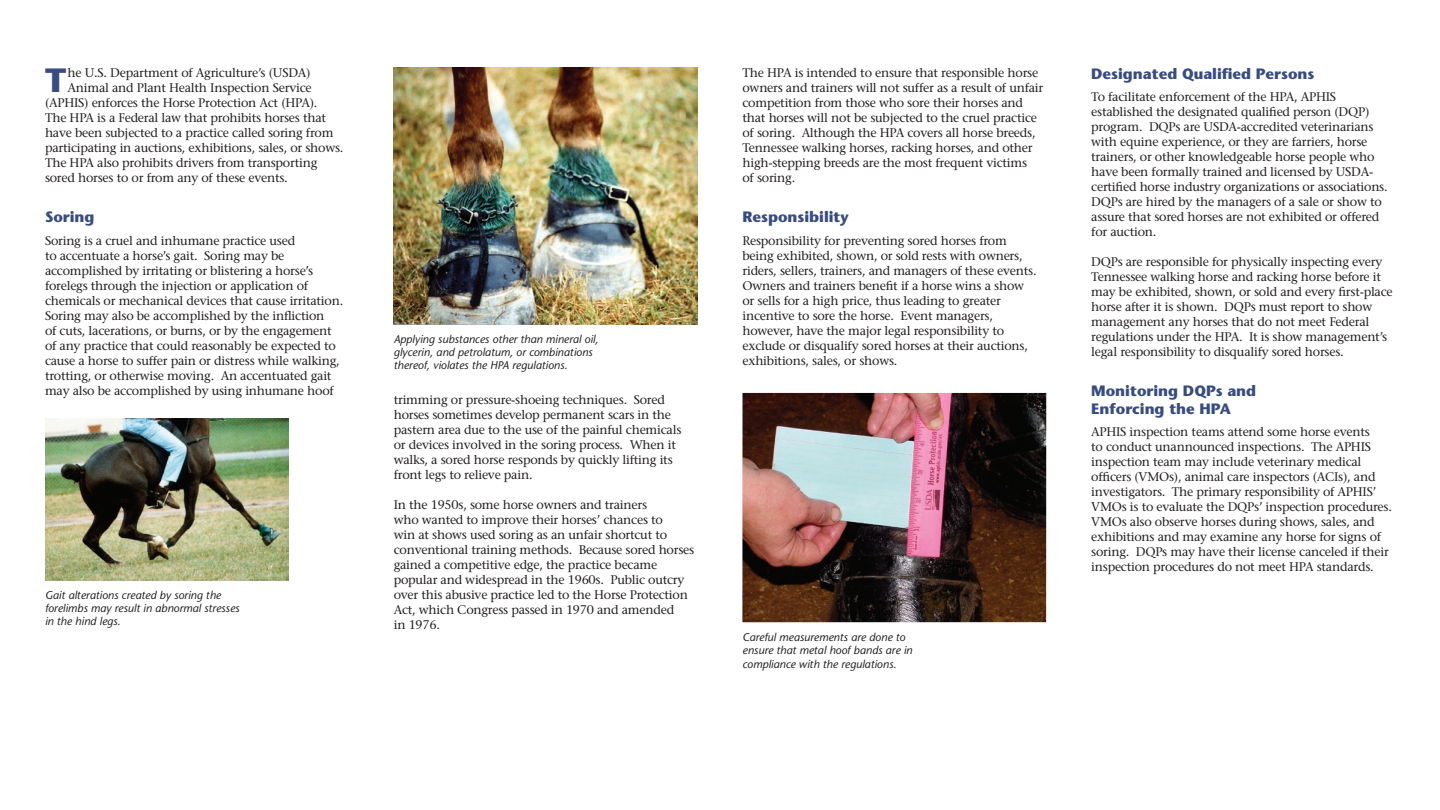
<style>
.page{position:relative;width:1440px;height:810px;background:#fff}
.page>*{position:absolute;margin:0;border:0;box-sizing:border-box;transform-origin:0 0}
.t1{font:700 33.62px "Stone Sans";color:#394c7f}
.t2{font:700 15px/17.5px "Stone Sans";color:#394c7f}
.t3{font:12.5px/15px "Stone Serif";letter-spacing:-.02em;color:#231f20}
.t4{font:italic 11.25px/13.1px "Stone Sans";color:#231f20}
</style>
<div class="page">
<img style="left:743px;top:393px;width:303px;height:229px">
<img style="left:394px;top:68px;width:304px;height:257px">
<img style="left:45px;top:419px;width:243px;height:161px">
<h1 class="t1" style="left:45px;top:61px;width:23px">T</h1>
<p class="t3" style="left:68px;top:65px;width:245px">he U.S. Department of Agriculture’s (USDA)</p>
<p class="t3" style="left:68px;top:80px;width:246px">Animal and Plant Health Inspection Service</p>
<p class="t3" style="left:45px;top:95px;width:274px">(APHIS) enforces the Horse Protection Act (HPA).</p>
<p class="t3" style="left:45px;top:110px;width:283px">The HPA is a Federal law that prohibits horses that</p>
<p class="t3" style="left:45px;top:125px;width:290px">have been subjected to a practice called soring from</p>
<p class="t3" style="left:45px;top:140px;width:300px">participating in auctions, exhibitions, sales, or shows.</p>
<p class="t3" style="left:45px;top:155px;width:274px">The HPA also prohibits drivers from transporting</p>
<p class="t3" style="left:45px;top:170px;width:244px">sored horses to or from any of these events.</p>
<p class="t2" style="left:45px;top:208px;width:51px">Soring</p>
<p class="t3" style="left:45px;top:233px;width:300px">Soring is a cruel and inhumane practice used<br>to accentuate a horse’s gait. Soring may be accomplished by irritating or blistering a horse’s forelegs through the injection or application of chemicals or mechanical devices that cause irritation.<br>Soring may also be accomplished by the infliction<br>of cuts, lacerations, or burns, or by the engagement of any practice that could reasonably be expected to cause a horse to suffer pain or distress while walking, trotting, or otherwise moving. An accentuated gait may also be accomplished by using inhumane hoof</p>
<p class="t4" style="left:45px;top:588px;width:196px">Gait alterations created by soring the forelimbs may result in abnormal stresses in the hind legs.</p>
<p class="t4" style="left:394px;top:333px;width:206px">Applying substances other than mineral oil, glycerin, and petrolatum, or combinations thereof, violates the HPA regulations.</p>
<p class="t3" style="left:394px;top:392px;width:289px">trimming or pressure-shoeing techniques. Sored horses sometimes develop permanent scars in the pastern area due to the use of the painful chemicals or devices involved in the soring process. When it walks, a sored horse responds by quickly lifting its front legs to relieve pain.</p>
<p class="t3" style="left:394px;top:497px;width:302px">In the 1950s, some horse owners and trainers<br>who wanted to improve their horses’ chances to<br>win at shows used soring as an unfair shortcut to conventional training methods. Because sored horses gained a competitive edge, the practice became popular and widespread in the 1960s. Public outcry over this abusive practice led to the Horse Protection Act, which Congress passed in 1970 and amended<br>in 1976.</p>
<p class="t3" style="left:742px;top:65px;width:302px">The HPA is intended to ensure that responsible horse owners and trainers will not suffer as a result of unfair competition from those who sore their horses and that horses will not be subjected to the cruel practice of soring. Although the HPA covers all horse breeds, Tennessee walking horses, racking horses, and other high-stepping breeds are the most frequent victims<br>of soring.</p>
<p class="t2" style="left:742px;top:208px;width:108px">Responsibility</p>
<p class="t3" style="left:742px;top:233px;width:296px">Responsibility for preventing sored horses from being exhibited, shown, or sold rests with owners, riders, sellers, trainers, and managers of these events.<br>Owners and trainers benefit if a horse wins a show or sells for a high price, thus leading to greater incentive to sore the horse. Event managers, however, have the major legal responsibility to exclude or disqualify sored horses at their auctions, exhibitions, sales, or shows.</p>
<p class="t4" style="left:742px;top:631px;width:172px">Careful measurements are done to ensure that metal hoof bands are in compliance with the regulations.</p>
<p class="t2" style="left:1091px;top:65px;width:225px">Designated Qualified Persons</p>
<p class="t3" style="left:1091px;top:89px;width:298px">To facilitate enforcement of the HPA, APHIS established the designated qualified person (DQP) program. DQPs are USDA-accredited veterinarians with equine experience, or they are farriers, horse trainers, or other knowledgeable horse people who have been formally trained and licensed by USDA&shy;certified horse industry organizations or associations.<br>DQPs are hired by the managers of a sale or show to assure that sored horses are not exhibited or offered for auction.</p>
<p class="t3" style="left:1091px;top:254px;width:303px">DQPs are responsible for physically inspecting every Tennessee walking horse and racking horse before it may be exhibited, shown, or sold and every first-place horse after it is shown. DQPs must report to show management any horses that do not meet Federal regulations under the HPA. It is show management’s legal responsibility to disqualify sored horses.</p>
<p class="t2" style="left:1091px;top:382px;width:167px">Monitoring DQPs and<br>Enforcing the HPA</p>
<p class="t3" style="left:1091px;top:424px;width:302px">APHIS inspection teams attend some horse events<br>to conduct unannounced inspections. The APHIS inspection team may include veterinary medical officers (VMOs), animal care inspectors (ACIs), and investigators. The primary responsibility of APHIS’ VMOs is to evaluate the DQPs’ inspection procedures.<br>VMOs also observe horses during shows, sales, and exhibitions and may examine any horse for signs of soring. DQPs may have their license canceled if their inspection procedures do not meet HPA standards.</p>
</div>
